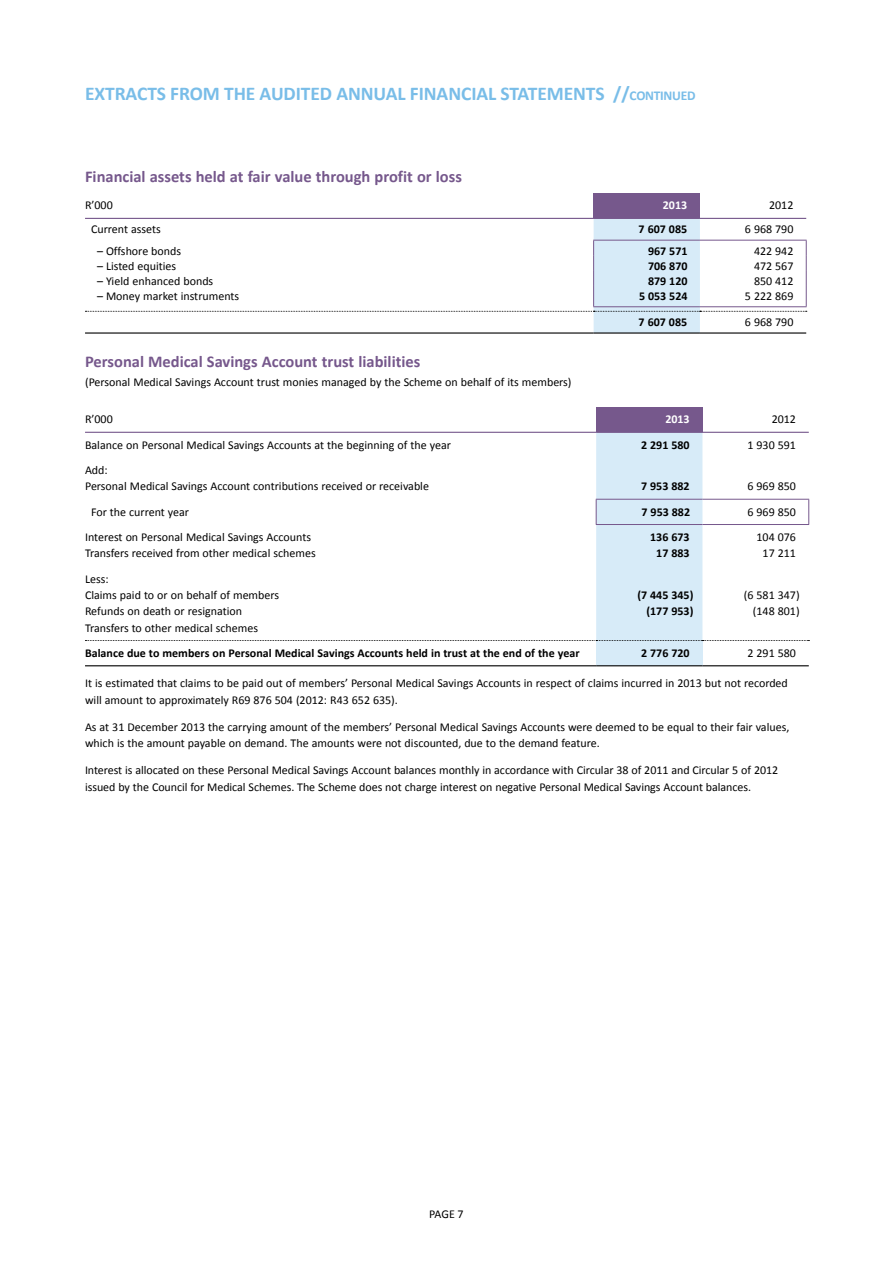
<style>
.page{position:relative;width:893px;height:1263px;background:#fff}
.page>*{position:absolute;margin:0;border:0;box-sizing:border-box;transform-origin:0 0}
.t1{font:700 19.5px "Calibri";letter-spacing:-.005em;color:#79bde8}
.t2{font:700 16.5px "Calibri";color:#76588c}
.t3{font:12px/16.5px "Calibri";color:#000}
.t4{font:700 12px "Calibri";color:#000}
.t5{font:700 12px "Calibri";color:#fff}
.s1{font-size:13.5px}
</style>
<div class="page">
<div style="left:594px;top:193px;width:106px;height:25px;background:#76588c"></div>
<hr style="left:85px;top:332px;width:509px;height:2px;background:#000">
<hr style="left:594px;top:332px;width:106px;height:2px;background:#000">
<hr style="left:700px;top:332px;width:106px;height:2px;background:#000">
<svg style="left:85px;top:218px;width:722px;height:115px"></svg>
<hr style="left:593px;top:306px;width:107px;height:1px;background:#76588c">
<hr style="left:700px;top:306px;width:107px;height:1px;background:#76588c">
<hr style="left:85px;top:218px;width:509px;height:1px;background:#76588c">
<hr style="left:594px;top:218px;width:106px;height:1px;background:#76588c">
<hr style="left:700px;top:218px;width:106px;height:1px;background:#76588c">
<div style="left:596px;top:407px;width:106px;height:25px;background:#76588c"></div>
<div style="left:596px;top:640px;width:106px;height:26px;background:#d7ebf8"></div>
<hr style="left:85px;top:665px;width:511px;height:1px;background:#000">
<hr style="left:596px;top:665px;width:106px;height:1px;background:#000">
<hr style="left:702px;top:665px;width:107px;height:1px;background:#000">
<svg style="left:85px;top:432px;width:724px;height:209px"></svg>
<h1 class="t1" style="left:85px;top:81px;width:612px">EXTRACTS FROM THE AUDITED ANNUAL FINANCIAL STATEMENTS //<span class="s1">CONTINUED</span></h1>
<h2 class="t2" style="left:85px;top:166px;width:378px">Financial assets held at fair value through profit or loss</h2>
<p class="t3" style="left:85px;top:197px;width:29px">R’000</p>
<p class="t5" style="left:663px;top:198px;width:26px">2013</p>
<p class="t3" style="left:769px;top:197px;width:26px">2012</p>
<p class="t3" style="left:91px;top:221px;width:71px">Current assets</p>
<p class="t4" style="left:639px;top:222px;width:50px">7 607 085</p>
<p class="t3" style="left:745px;top:221px;width:50px">6 968 790</p>
<p class="t3" style="left:97px;top:243px;width:86px">– Offshore bonds</p>
<p class="t4" style="left:648px;top:243px;width:41px">967 571</p>
<p class="t3" style="left:754px;top:243px;width:41px">422 942</p>
<p class="t3" style="left:97px;top:258px;width:81px">– Listed equities</p>
<p class="t4" style="left:648px;top:258px;width:41px">706 870</p>
<p class="t3" style="left:754px;top:258px;width:41px">472 567</p>
<p class="t3" style="left:97px;top:273px;width:118px">– Yield enhanced bonds</p>
<p class="t4" style="left:648px;top:273px;width:41px">879 120</p>
<p class="t3" style="left:754px;top:273px;width:41px">850 412</p>
<p class="t3" style="left:97px;top:288px;width:144px">– Money market instruments</p>
<p class="t4" style="left:639px;top:288px;width:50px">5 053 524</p>
<p class="t3" style="left:745px;top:288px;width:50px">5 222 869</p>
<p class="t4" style="left:639px;top:315px;width:50px">7 607 085</p>
<p class="t3" style="left:745px;top:314px;width:50px">6 968 790</p>
<h2 class="t2" style="left:85px;top:351px;width:337px">Personal Medical Savings Account trust liabilities</h2>
<p class="t3" style="left:85px;top:373px;width:488px">(Personal Medical Savings Account trust monies managed by the Scheme on behalf of its members)</p>
<p class="t3" style="left:85px;top:411px;width:29px">R’000</p>
<p class="t5" style="left:665px;top:412px;width:26px">2013</p>
<p class="t3" style="left:772px;top:411px;width:26px">2012</p>
<p class="t3" style="left:85px;top:436px;width:367px">Balance on Personal Medical Savings Accounts at the beginning of the year</p>
<p class="t4" style="left:641px;top:437px;width:50px">2 291 580</p>
<p class="t3" style="left:747px;top:436px;width:50px">1 930 591</p>
<p class="t3" style="left:85px;top:462px;width:345px">Add:<br>Personal Medical Savings Account contributions received or receivable</p>
<p class="t4" style="left:641px;top:479px;width:50px">7 953 882</p>
<p class="t3" style="left:747px;top:478px;width:50px">6 969 850</p>
<p class="t3" style="left:91px;top:503px;width:100px">For the current year</p>
<p class="t4" style="left:641px;top:504px;width:50px">7 953 882</p>
<p class="t3" style="left:747px;top:503px;width:50px">6 969 850</p>
<p class="t3" style="left:85px;top:529px;width:228px">Interest on Personal Medical Savings Accounts</p>
<p class="t4" style="left:650px;top:529px;width:41px">136 673</p>
<p class="t3" style="left:756px;top:529px;width:41px">104 076</p>
<p class="t3" style="left:85px;top:545px;width:232px">Transfers received from other medical schemes</p>
<p class="t4" style="left:656px;top:546px;width:35px">17 883</p>
<p class="t3" style="left:763px;top:545px;width:35px">17 211</p>
<p class="t3" style="left:85px;top:570px;width:196px">Less:<br>Claims paid to or on behalf of members</p>
<p class="t4" style="left:637px;top:587px;width:58px">(7 445 345)</p>
<p class="t3" style="left:744px;top:587px;width:57px">(6 581 347)</p>
<p class="t3" style="left:85px;top:603px;width:159px">Refunds on death or resignation</p>
<p class="t4" style="left:646px;top:603px;width:48px">(177 953)</p>
<p class="t3" style="left:753px;top:603px;width:48px">(148 801)</p>
<p class="t3" style="left:85px;top:619px;width:175px">Transfers to other medical schemes</p>
<p class="t4" style="left:85px;top:645px;width:496px">Balance due to members on Personal Medical Savings Accounts held in trust at the end of the year</p>
<p class="t4" style="left:641px;top:645px;width:50px">2 776 720</p>
<p class="t3" style="left:747px;top:645px;width:50px">2 291 580</p>
<p class="t3" style="left:85px;top:675px;width:704px">It is estimated that claims to be paid out of members’ Personal Medical Savings Accounts in respect of claims incurred in 2013 but not recorded will amount to approximately R69 876 504 (2012: R43 652 635).</p>
<p class="t3" style="left:85px;top:718px;width:706px">As at 31 December 2013 the carrying amount of the members’ Personal Medical Savings Accounts were deemed to be equal to their fair values, which is the amount payable on demand. The amounts were not discounted, due to the demand feature.</p>
<p class="t3" style="left:85px;top:762px;width:695px">Interest is allocated on these Personal Medical Savings Account balances monthly in accordance with Circular 38 of 2011 and Circular 5 of 2012 issued by the Council for Medical Schemes. The Scheme does not charge interest on negative Personal Medical Savings Account balances.</p>
<p class="t3" style="left:429px;top:1206px;width:36px">PAGE 7</p>
</div>
